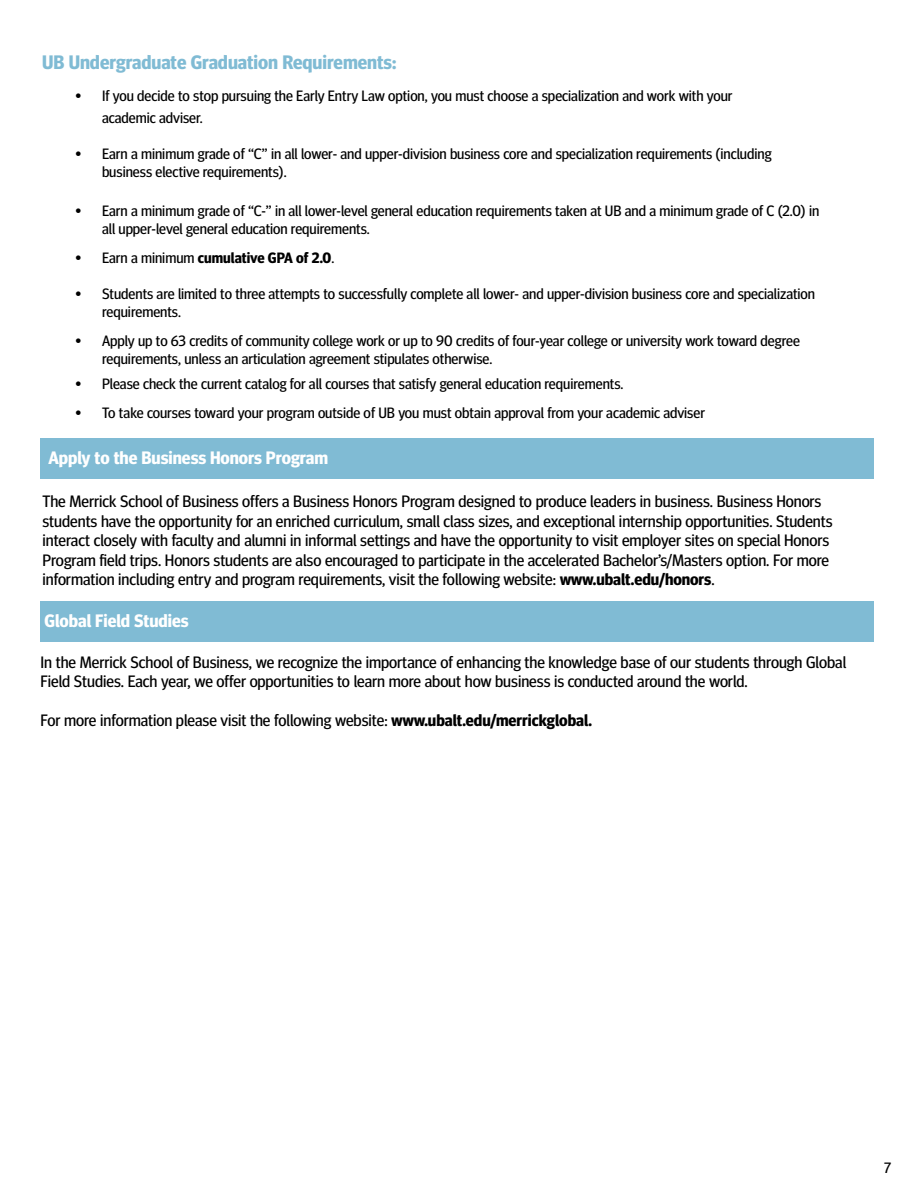
<style>
.page{position:relative;width:918px;height:1188px;background:#fff}
.page>*{position:absolute;margin:0;border:0;box-sizing:border-box;transform-origin:0 0}
.t1{font:700 19.5px "Meta Headline";color:#80bbd4}
.t2{font:700 18px "Meta Headline";color:#fff}
.t3{font:16.5px/19.5px "Meta Headline";color:#000}
.t4{font:15px/18px "Meta Headline";color:#000}
.t5{font:700 15px "Meta Headline";color:#000}
.s1{font-weight:400}
.s2{font-weight:700}
</style>
<div class="page">
<div style="left:40px;top:438px;width:834px;height:40px;background:#80bbd4"></div>
<div style="left:41px;top:601px;width:833px;height:40px;background:#80bbd4"></div>
<h1 class="t1" style="left:42px;top:51px;width:356px">UB Undergraduate Graduation Requirements:</h1>
<p class="t4" style="left:102px;top:85px;width:632px;line-height:21.6px;text-indent:-27px">• If you decide to stop pursuing the Early Entry Law option, you must choose a specialization and work with your academic adviser.</p>
<p class="t4" style="left:102px;top:144px;width:671px;text-indent:-27px">• Earn a minimum grade of “C” in all lower- and upper-division business core and specialization requirements (including business elective requirements).</p>
<p class="t4" style="left:102px;top:202px;width:719px;text-indent:-27px">• Earn a minimum grade of “C-” in all lower-level general education requirements taken at UB and a minimum grade of C (2.0) in all upper-level general education requirements.</p>
<p class="t5" style="left:75px;top:249px;width:261px"><span class="s1">• Earn a minimum</span> cumulative GPA of 2.0<span class="s1">.</span></p>
<p class="t4" style="left:102px;top:284px;width:714px;text-indent:-27px">• Students are limited to three attempts to successfully complete all lower- and upper-division business core and specialization requirements.</p>
<p class="t4" style="left:102px;top:331px;width:699px;text-indent:-27px">• Apply up to 63 credits of community college work or up to 90 credits of four-year college or university work toward degree requirements, unless an articulation agreement stipulates otherwise.</p>
<p class="t4" style="left:75px;top:375px;width:550px">• Please check the current catalog for all courses that satisfy general education requirements.</p>
<p class="t4" style="left:75px;top:404px;width:631px">• To take courses toward your program outside of UB you must obtain approval from your academic adviser</p>
<p class="t2" style="left:48px;top:447px;width:281px">Apply to the Business Honors Program</p>
<p class="t3" style="left:42px;top:492px;width:792px">The Merrick School of Business offers a Business Honors Program designed to produce leaders in business. Business Honors students have the opportunity for an enriched curriculum, small class sizes, and exceptional internship opportunities. Students interact closely with faculty and alumni in informal settings and have the opportunity to visit employer sites on special Honors Program field trips. Honors students are also encouraged to participate in the accelerated Bachelor’s/Masters option. For more information including entry and program requirements, visit the following website: <span class="s2">www.ubalt.edu/honors</span>.</p>
<p class="t2" style="left:45px;top:610px;width:146px">Global Field Studies</p>
<p class="t3" style="left:40px;top:652px;width:807px">In the Merrick School of Business, we recognize the importance of enhancing the knowledge base of our students through Global<br>Field Studies. Each year, we offer opportunities to learn more about how business is conducted around the world.</p>
<p class="t3" style="left:40px;top:711px;width:553px">For more information please visit the following website: <span class="s2">www.ubalt.edu/merrickglobal.</span></p>
<p class="t4" style="left:884px;top:1158px;width:8px">7</p>
</div>
